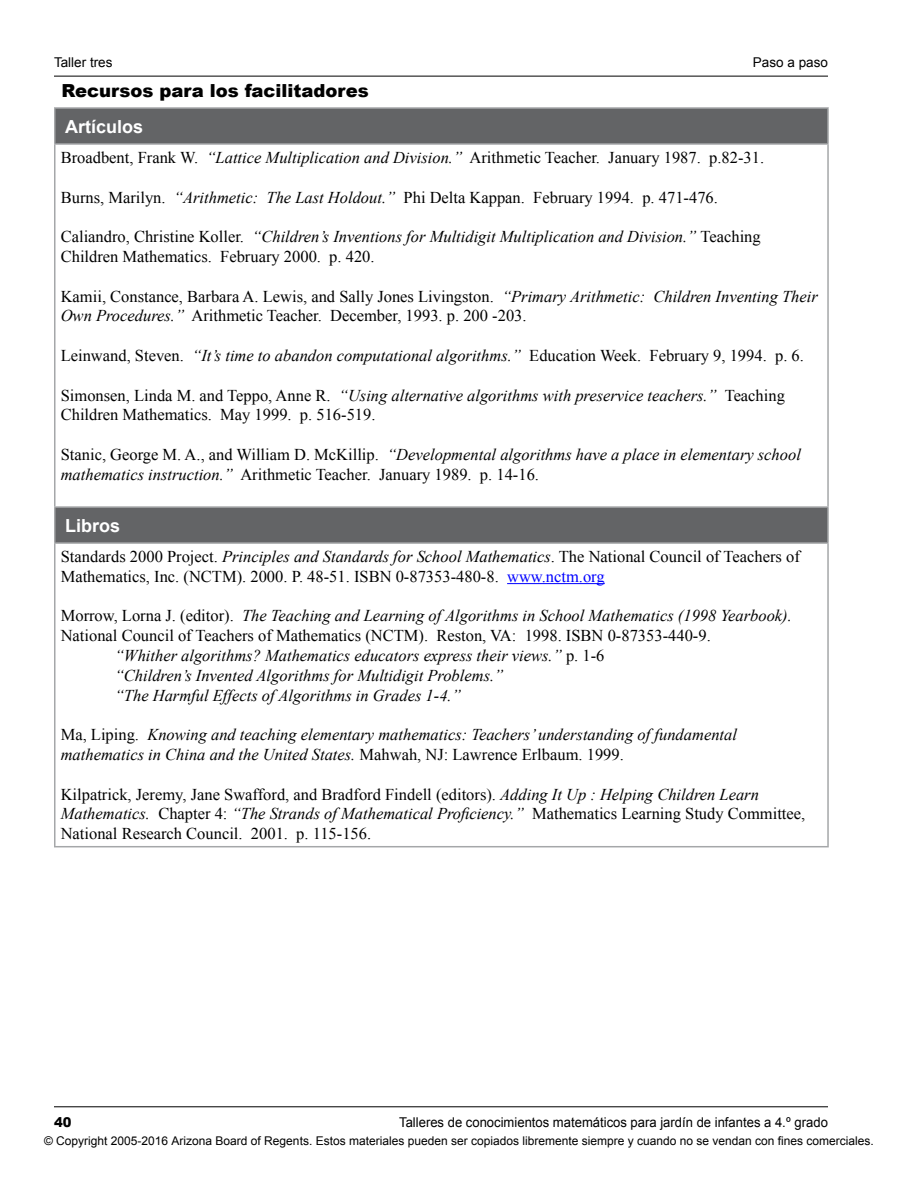
<style>
.page{position:relative;width:918px;height:1188px;background:#fff}
.page>*{position:absolute;margin:0;border:0;box-sizing:border-box;transform-origin:0 0}
.t1{font:900 18px "Arial";color:#000}
.t2{font:700 18px "Arial";color:#fff}
.t3{font:16.5px/19.8px "Times New Roman";color:#000}
.t4{font:italic 16.5px/19.8px "Times New Roman";color:#000}
.t5{font:13.5px "Arial";color:#000}
.t6{font:900 13.5px "Arial";color:#000}
.t7{font:12px "Arial";color:#000}
.s1{font-style:italic}
.s2{color:#00f}
.s3{font-style:normal}
</style>
<div class="page">
<hr style="left:54px;top:76px;width:774px;height:1px;background:#000">
<hr style="left:54px;top:1106px;width:774px;height:1px;background:#000">
<svg style="left:56px;top:109px;width:771px;height:433px"></svg>
<hr style="left:54px;top:107px;width:775px;height:2px;background:#a5a7a9">
<hr style="left:54px;top:109px;width:2px;height:34px;background:#a5a7a9">
<hr style="left:827px;top:109px;width:2px;height:34px;background:#a5a7a9">
<hr style="left:54px;top:143px;width:775px;height:2px;background:#a5a7a9">
<hr style="left:54px;top:145px;width:2px;height:361px;background:#a5a7a9">
<hr style="left:827px;top:145px;width:2px;height:361px;background:#a5a7a9">
<hr style="left:54px;top:506px;width:775px;height:2px;background:#a5a7a9">
<hr style="left:54px;top:508px;width:2px;height:34px;background:#a5a7a9">
<hr style="left:827px;top:508px;width:2px;height:34px;background:#a5a7a9">
<hr style="left:54px;top:542px;width:775px;height:2px;background:#a5a7a9">
<hr style="left:54px;top:544px;width:2px;height:302px;background:#a5a7a9">
<hr style="left:827px;top:544px;width:2px;height:302px;background:#a5a7a9">
<hr style="left:54px;top:846px;width:775px;height:1px;background:#a5a7a9">
<hr style="left:507px;top:583px;width:98px;height:1px;background:#00f">
<p class="t5" style="left:54px;top:53px;width:60px">Taller tres</p>
<p class="t5" style="left:753px;top:53px;width:77px">Paso a paso</p>
<p class="t1" style="left:62px;top:77px;width:309px">Recursos para los facilitadores</p>
<p class="t2" style="left:65px;top:114px;width:80px">Artículos</p>
<p class="t3" style="left:61px;top:147px;width:705px">Broadbent, Frank W. <span class="s1">“Lattice Multiplication and Division.”</span> Arithmetic Teacher. January 1987. p.82-31.</p>
<p class="t3" style="left:61px;top:187px;width:659px">Burns, Marilyn. <span class="s1">“Arithmetic: The Last Holdout.”</span> Phi Delta Kappan. February 1994. p. 471-476.</p>
<p class="t3" style="left:61px;top:226px;width:702px">Caliandro, Christine Koller. <span class="s1">“Children’s Inventions for Multidigit Multiplication and Division.”</span> Teaching<br>Children Mathematics. February 2000. p. 420.</p>
<p class="t3" style="left:61px;top:286px;width:759px">Kamii, Constance, Barbara A. Lewis, and Sally Jones Livingston. <span class="s1">“Primary Arithmetic: Children Inventing Their<br>Own Procedures.”</span> Arithmetic Teacher. December, 1993. p. 200 -203.</p>
<p class="t3" style="left:61px;top:345px;width:745px">Leinwand, Steven. <span class="s1">“It’s time to abandon computational algorithms.”</span> Education Week. February 9, 1994. p. 6.</p>
<p class="t3" style="left:61px;top:385px;width:726px">Simonsen, Linda M. and Teppo, Anne R. <span class="s1">“Using alternative algorithms with preservice teachers.”</span> Teaching<br>Children Mathematics. May 1999. p. 516-519.</p>
<p class="t3" style="left:61px;top:444px;width:742px">Stanic, George M. A., and William D. McKillip. <span class="s1">“Developmental algorithms have a place in elementary school mathematics instruction.”</span> Arithmetic Teacher. January 1989. p. 14-16.</p>
<p class="t2" style="left:65px;top:513px;width:57px">Libros</p>
<p class="t3" style="left:61px;top:546px;width:741px">Standards 2000 Project. <span class="s1">Principles and Standards for School Mathematics</span>. The National Council of Teachers of<br>Mathematics, Inc. (NCTM). 2000. P. 48-51. ISBN 0-87353-480-8. <span class="s2">www.nctm.org</span></p>
<p class="t4" style="left:61px;top:606px;width:733px"><span class="s3">Morrow, Lorna J. (editor).</span> The Teaching and Learning of Algorithms in School Mathematics (1998 Yearbook).</p>
<p class="t3" style="left:61px;top:626px;width:652px">National Council of Teachers of Mathematics (NCTM). Reston, VA: 1998. ISBN 0-87353-440-9.</p>
<p class="t4" style="left:115px;top:645px;width:491px">“Whither algorithms? Mathematics educators express their views.” <span class="s3">p. 1-6</span></p>
<p class="t4" style="left:115px;top:665px;width:390px">“Children’s Invented Algorithms for Multidigit Problems.”</p>
<p class="t4" style="left:115px;top:685px;width:348px">“The Harmful Effects of Algorithms in Grades 1-4.”</p>
<p class="t4" style="left:61px;top:724px;width:678px"><span class="s3">Ma, Liping.</span> Knowing and teaching elementary mathematics: Teachers’ understanding of fundamental mathematics in China and the United States. <span class="s3">Mahwah, NJ: Lawrence Erlbaum. 1999.</span></p>
<p class="t3" style="left:61px;top:784px;width:746px">Kilpatrick, Jeremy, Jane Swafford, and Bradford Findell (editors). <span class="s1">Adding It Up : Helping Children Learn<br>Mathematics.</span> Chapter 4: <span class="s1">“The Strands of Mathematical Proficiency.”</span> Mathematics Learning Study Committee,<br>National Research Council. 2001. p. 115-156.</p>
<p class="t6" style="left:54px;top:1113px;width:19px">40</p>
<p class="t5" style="left:399px;top:1114px;width:430px">Talleres de conocimientos matemáticos para jardín de infantes a 4.º grado</p>
<p class="t7" style="left:44px;top:1133px;width:831px">© Copyright 2005-2016 Arizona Board of Regents. Estos materiales pueden ser copiados libremente siempre y cuando no se vendan con fines comerciales.</p>
</div>
